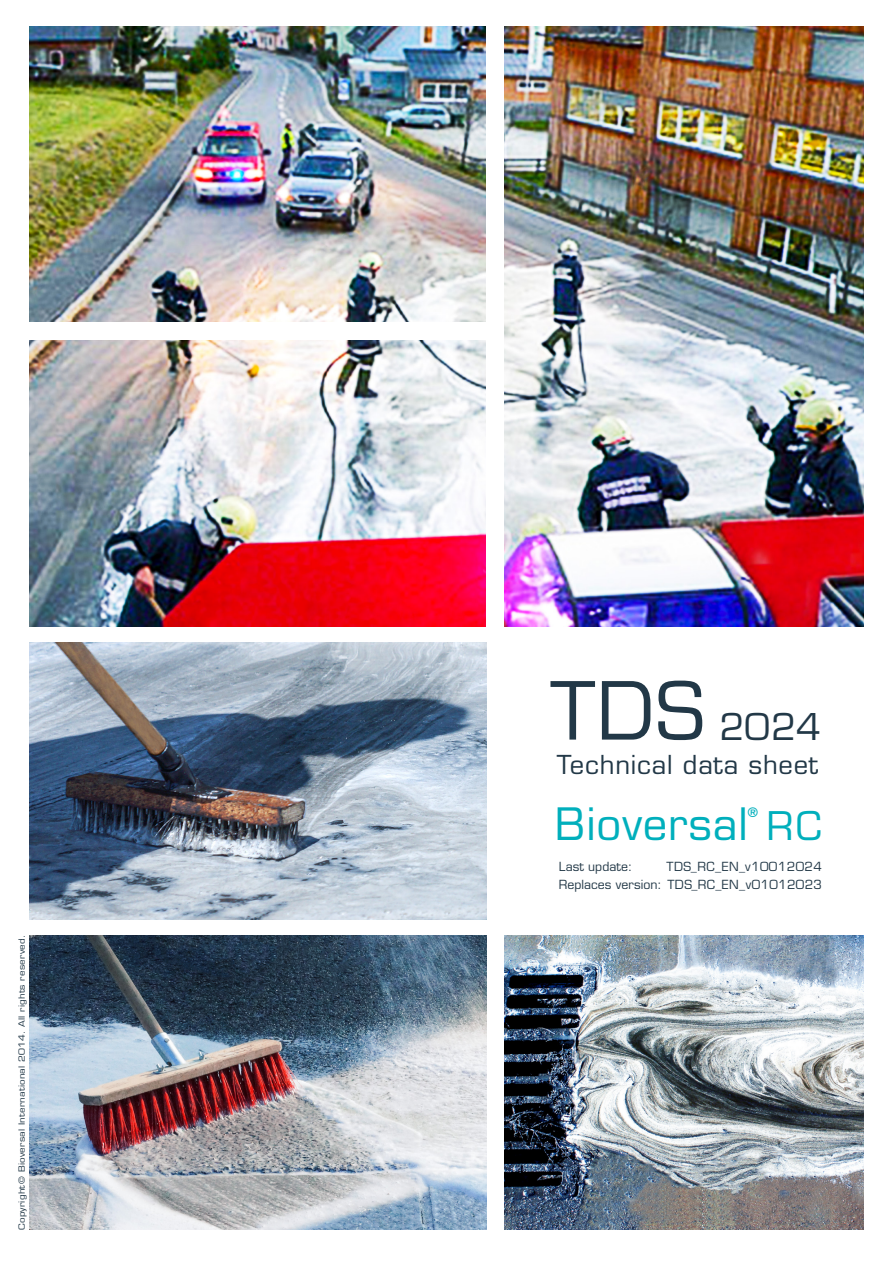
<style>
.page{position:relative;width:893px;height:1263px;background:#fff}
.page>*{position:absolute;margin:0;border:0;box-sizing:border-box;transform-origin:0 0}
.t1{font:43.5px "Eurostile LT Std";letter-spacing:.02em;color:#00afbc}
.t2{font:38.55px "Eurostile LT Std";color:#00afbc}
.t3{font:36px "Eurostile LT Std";color:#223847}
.t4{font:25.5px "Eurostile LT Std";letter-spacing:.03em;color:#223847}
.t5{font:600 12.75px "Eurostile LT Std";color:#00afbc}
.t6{font:12.3px "Eurostile LT Std";letter-spacing:.005em;color:#223847}
.t7{font:12.3px "Eurostile LT Std";letter-spacing:.03em;color:#223847}
.t8{font:8.4px "Eurostile LT Std";letter-spacing:.02em;color:#223847;scale:1.18 1}
.s1{font-size:78px}
</style>
<div class="page">
<img style="left:504px;top:936px;width:359px;height:293px">
<img style="left:30px;top:26px;width:833px;height:600px">
<div style="left:487px;top:17px;width:17px;height:1229px;background:#fff"></div>
<div style="left:20px;top:322px;width:479px;height:17px;background:#fff"></div>
<img style="left:30px;top:643px;width:457px;height:276px">
<img style="left:30px;top:936px;width:457px;height:294px">
<p class="t8" style="left:17px;top:1230px;width:252px;rotate:-90deg">Copyright© Bioversal International 2014. All rights reserved.</p>
<p class="t3" style="left:550px;top:705px;width:272px"><span class="s1">TDS</span> 2024</p>
<p class="t4" style="left:557px;top:749px;width:263px">Technical data sheet</p>
<p class="t1" style="left:555px;top:798px;width:194px">Bioversal</p>
<p class="t5" style="left:748px;top:805px;width:12px">®</p>
<p class="t2" style="left:767px;top:803px;width:56px">RC</p>
<p class="t6" style="left:559px;top:859px;width:75px">Last update:</p>
<p class="t7" style="left:666px;top:859px;width:157px">TDS_RC_EN_v10012024</p>
<p class="t6" style="left:559px;top:877px;width:265px">Replaces version: TDS_RC_EN_v01012023</p>
</div>
